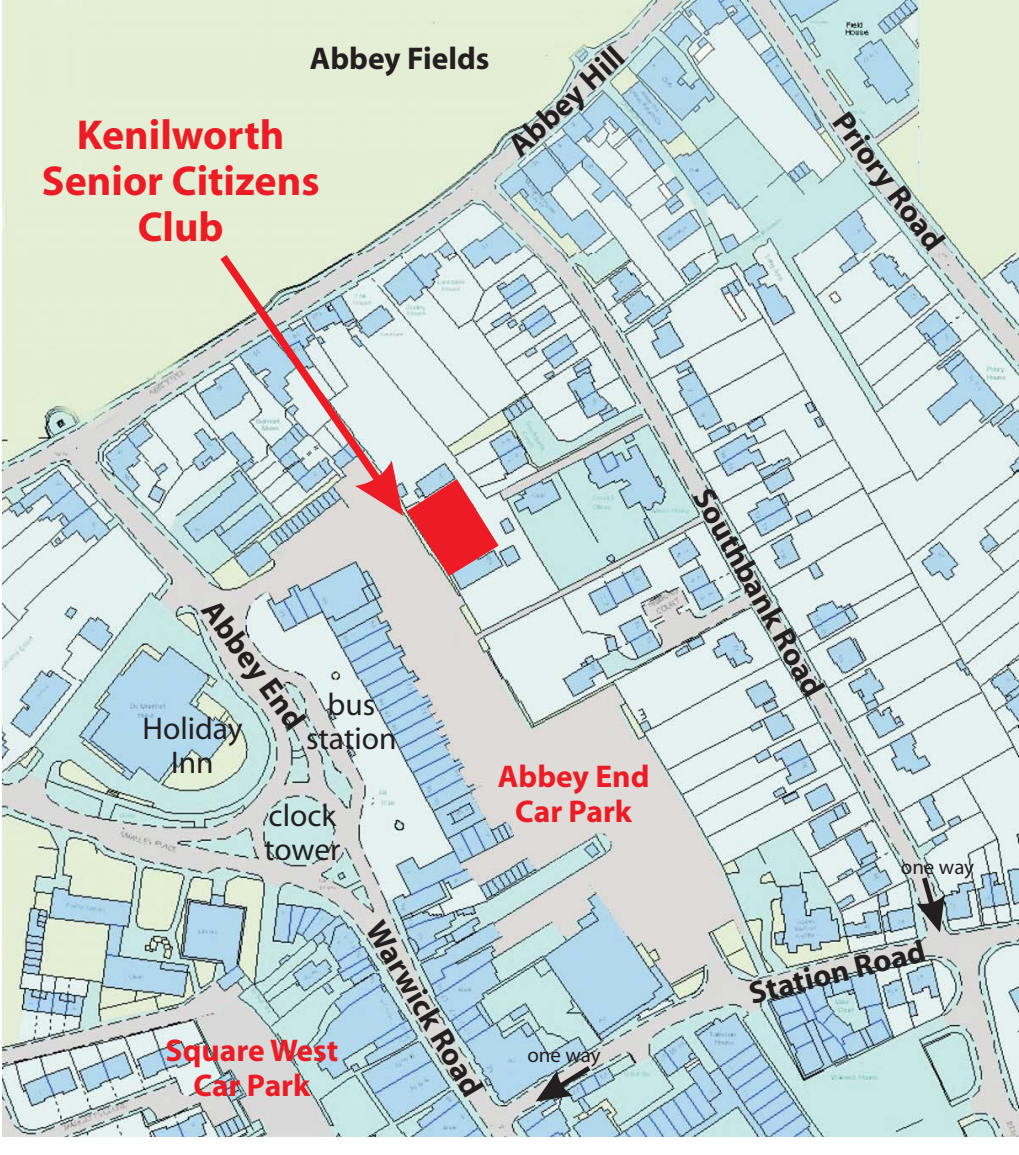
<style>
.page{position:relative;width:1019px;height:1155px;background:#fff}
.page>*{position:absolute;margin:0;border:0;box-sizing:border-box;transform-origin:0 0}
.t1{font:700 42px/46.2px "Myriad";color:#ed1c24;text-align:center}
.t2{font:700 31.5px "Myriad";color:#231f20}
.t3{font:700 31.5px/34.6px "Myriad";color:#ed1c24;text-align:center}
.t4{font:31.5px/34.1px "Myriad";color:#231f20;text-align:center}
.t5{font:21px "Myriad";color:#231f20}
</style>
<div class="page">
<img style="left:3px;top:1px;width:1015px;height:1135px">
<svg style="left:213px;top:247px;width:185px;height:258px;background:#cad1d2"></svg>
<svg style="left:355px;top:461px;width:143px;height:115px;background:#da979a"></svg>
<svg style="left:916px;top:872px;width:28px;height:60px;background:#8e9595"></svg>
<svg style="left:535px;top:1061px;width:61px;height:40px;background:#8c9da4"></svg>
<p class="t2" style="left:310px;top:47px;width:181px">Abbey Fields</p>
<h1 class="t1" style="left:42px;top:115px;width:279px">Kenilworth<br>Senior Citizens<br>Club</h1>
<p class="t2" style="left:505px;top:142px;width:147px;rotate:-43deg">Abbey Hill</p>
<p class="t2" style="left:848px;top:108px;width:166px;rotate:53deg">Priory Road</p>
<p class="t2" style="left:218px;top:597px;width:153px;rotate:54deg">Abbey End</p>
<p class="t4" style="left:306px;top:690px;width:92px">bus station</p>
<p class="t4" style="left:142px;top:713px;width:102px">Holiday<br>Inn</p>
<p class="t4" style="left:264px;top:801px;width:78px;text-align:left">clock tower</p>
<p class="t3" style="left:498px;top:762px;width:153px">Abbey End<br>Car Park</p>
<p class="t3" style="left:165px;top:1036px;width:174px">Square West<br>Car Park</p>
<p class="t2" style="left:384px;top:918px;width:200px;rotate:59deg">Warwick Road</p>
<p class="t5" style="left:527px;top:1047px;width:75px">one way</p>
<p class="t2" style="left:712px;top:485px;width:235px;rotate:61deg">Southbank Road</p>
<p class="t5" style="left:900px;top:859px;width:75px">one way</p>
<p class="t2" style="left:747px;top:982px;width:182px;rotate:-14deg">Station Road</p>
</div>
